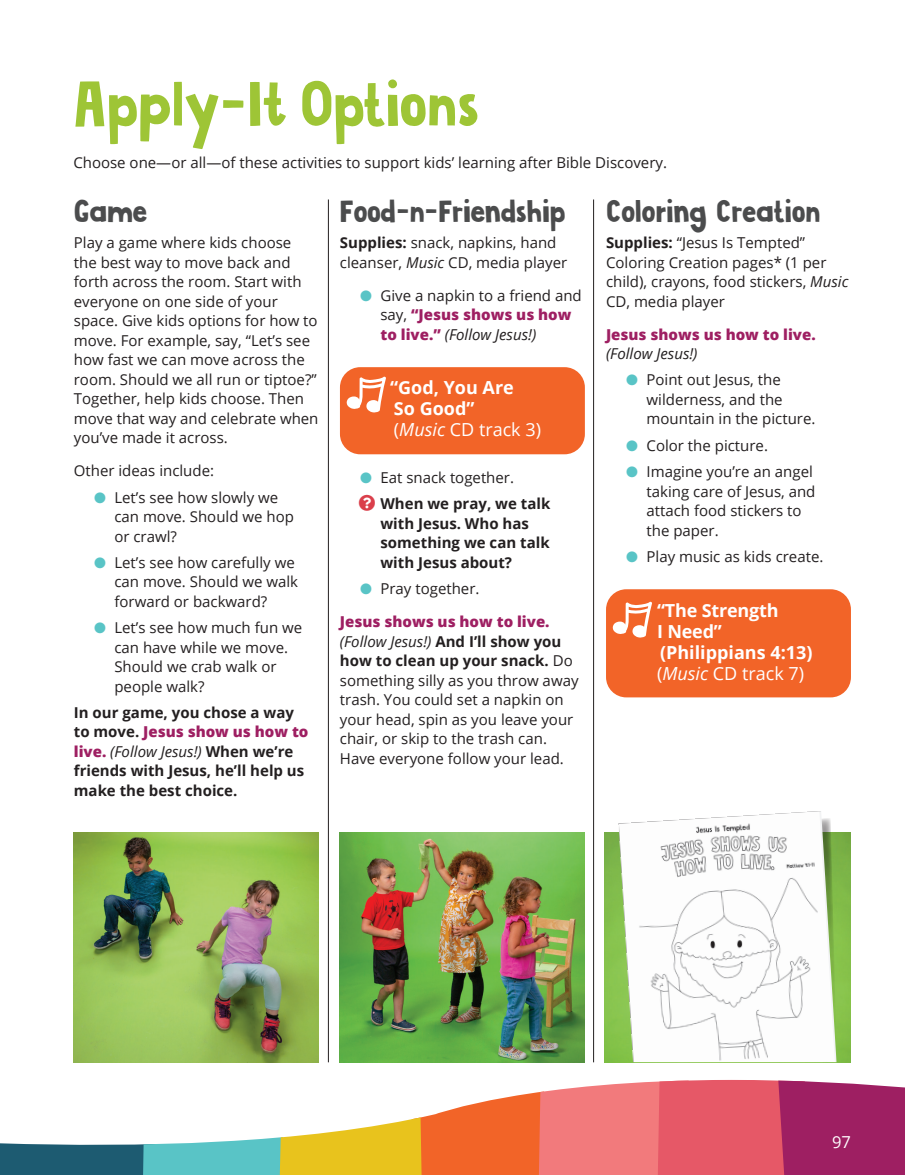
<style>
.page{position:relative;width:905px;height:1175px;background:#fff}
.page>*{position:absolute;margin:0;border:0;box-sizing:border-box;transform-origin:0 0}
.t1{font:700 60px "Aniara";color:#9ec536}
.t2{font:700 30px "Aniara";color:#4b4c4d}
.t3{font:700 18px/21px "Open Sans";color:#fff}
.t4{font:16.5px "Open Sans";color:#fff}
.t5{font:15px/19.5px "Open Sans";color:#231f20}
.t6{font:700 15px/19.5px "Open Sans";color:#231f20}
.t7{font:800 15px "Open Sans";color:#9e1f62}
.t8{font:italic 15px "Open Sans";color:#231f20}
.s1{color:#59c4c6}
.s2{font-weight:800;color:#9e1f62}
.s3{font-weight:400;font-style:italic}
.s4{font-weight:700}
.s5{font-style:italic}
.s6{font-weight:400}
</style>
<div class="page">
<img style="left:339px;top:832px;width:245px;height:230px">
<img style="left:74px;top:832px;width:245px;height:230px">
<div style="left:340px;top:367px;width:245px;height:87px;background:#f26428;border-radius:20px"></div>
<svg style="left:346px;top:376px;width:40px;height:37px"></svg>
<div style="left:606px;top:589px;width:244px;height:108px;background:#f26428;border-radius:20px"></div>
<svg style="left:612px;top:601px;width:40px;height:37px"></svg>
<hr style="left:328px;top:199px;width:1px;height:863px;background:#231f20">
<hr style="left:593px;top:199px;width:1px;height:863px;background:#231f20">
<svg style="left:0;top:1079px;width:904px;height:95px"></svg>
<img style="left:604px;top:832px;width:246px;height:230px">
<img style="left:618px;top:811px;width:218px;height:251px">
<h1 class="t1" style="left:73px;top:65px;width:407px">Apply-It Options</h1>
<p class="t5" style="left:73px;top:152px;width:595px">Choose one—or all—of these activities to support kids’ learning after Bible Discovery.</p>
<h2 class="t2" style="left:74px;top:192px;width:74px">Game</h2>
<p class="t5" style="left:74px;top:232px;width:246px">Play a game where kids choose<br>the best way to move back and forth across the room. Start with everyone on one side of your space. Give kids options for how to move. For example, say, “Let’s see how fast we can move across the room. Should we all run or tiptoe?”<br>Together, help kids choose. Then move that way and celebrate when you’ve made it across.</p>
<p class="t5" style="left:74px;top:460px;width:142px">Other ideas include:</p>
<p class="t5" style="left:114px;top:487px;width:181px;text-indent:-20px"><span class="s1">●</span> Let’s see how slowly we can move. Should we hop or crawl?</p>
<p class="t5" style="left:114px;top:552px;width:185px;text-indent:-20px"><span class="s1">●</span> Let’s see how carefully we can move. Should we walk forward or backward?</p>
<p class="t5" style="left:114px;top:617px;width:189px;text-indent:-20px"><span class="s1">●</span> Let’s see how much fun we can have while we move.<br>Should we crab walk or people walk?</p>
<p class="t6" style="left:74px;top:702px;width:236px">In our game, you chose a way to move. <span class="s2">Jesus show us how to live.</span> <span class="s3">(Follow Jesus!)</span> When we’re friends with Jesus, he’ll help us make the best choice.</p>
<h2 class="t2" style="left:340px;top:192px;width:227px">Food-n-Friendship</h2>
<p class="t5" style="left:340px;top:232px;width:229px"><span class="s4">Supplies:</span> snack, napkins, hand cleanser, <span class="s5">Music</span> CD, media player</p>
<p class="t5" style="left:380px;top:285px;width:203px;text-indent:-20px"><span class="s1">●</span> Give a napkin to a friend and say, <span class="s2">“Jesus shows us how to live.”</span> <span class="s5">(Follow Jesus!)</span></p>
<p class="t3" style="left:390px;top:377px;width:152px">“God, You Are<br>So Good”<br><span class="s6">(</span><span class="s3">Music</span> <span class="s6">CD track 3)</span></p>
<p class="t5" style="left:380px;top:464px;width:171px;line-height:26.2px;text-indent:-20px"><span class="s1">●</span> Eat snack together.<br><span class="s4">When we pray, we talk</span></p>
<p class="t6" style="left:380px;top:513px;width:171px">with Jesus. Who has something we can talk with Jesus about?</p>
<p class="t5" style="left:360px;top:578px;width:121px"><span class="s1">●</span> Pray together.</p>
<p class="t5" style="left:340px;top:611px;width:240px"><span class="s2">Jesus shows us how to live. </span><span class="s5">(Follow Jesus!)</span> <span class="s4">And I’ll show you how to clean up your snack.</span> Do something silly as you throw away trash. You could set a napkin on your head, spin as you leave your chair, or skip to the trash can.<br>Have everyone follow your lead.</p>
<h2 class="t2" style="left:606px;top:192px;width:216px">Coloring Creation</h2>
<p class="t5" style="left:606px;top:232px;width:244px"><span class="s4">Supplies:</span> “Jesus Is Tempted”<br>Coloring Creation pages* (1 per child), crayons, food stickers, <span class="s5">Music<br></span>CD, media player</p>
<p class="t7" style="left:606px;top:323px;width:211px">Jesus shows us how to live.</p>
<p class="t8" style="left:606px;top:343px;width:93px">(Follow Jesus!)</p>
<p class="t5" style="left:646px;top:370px;width:170px;text-indent:-20px"><span class="s1">●</span> Point out Jesus, the wilderness, and the mountain in the picture.</p>
<p class="t5" style="left:626px;top:435px;width:143px"><span class="s1">●</span> Color the picture.</p>
<p class="t5" style="left:646px;top:461px;width:170px;text-indent:-20px"><span class="s1">●</span> Imagine you’re an angel taking care of Jesus, and attach food stickers to the paper.</p>
<p class="t5" style="left:626px;top:546px;width:199px"><span class="s1">●</span> Play music as kids create.</p>
<p class="t3" style="left:657px;top:599px;width:157px">“The Strength<br>I Need” (Philippians 4:13) <span class="s6">(</span><span class="s3">Music</span> <span class="s6">CD track 7)</span></p>
<p class="t4" style="left:832px;top:1130px;width:20px">97</p>
</div>
